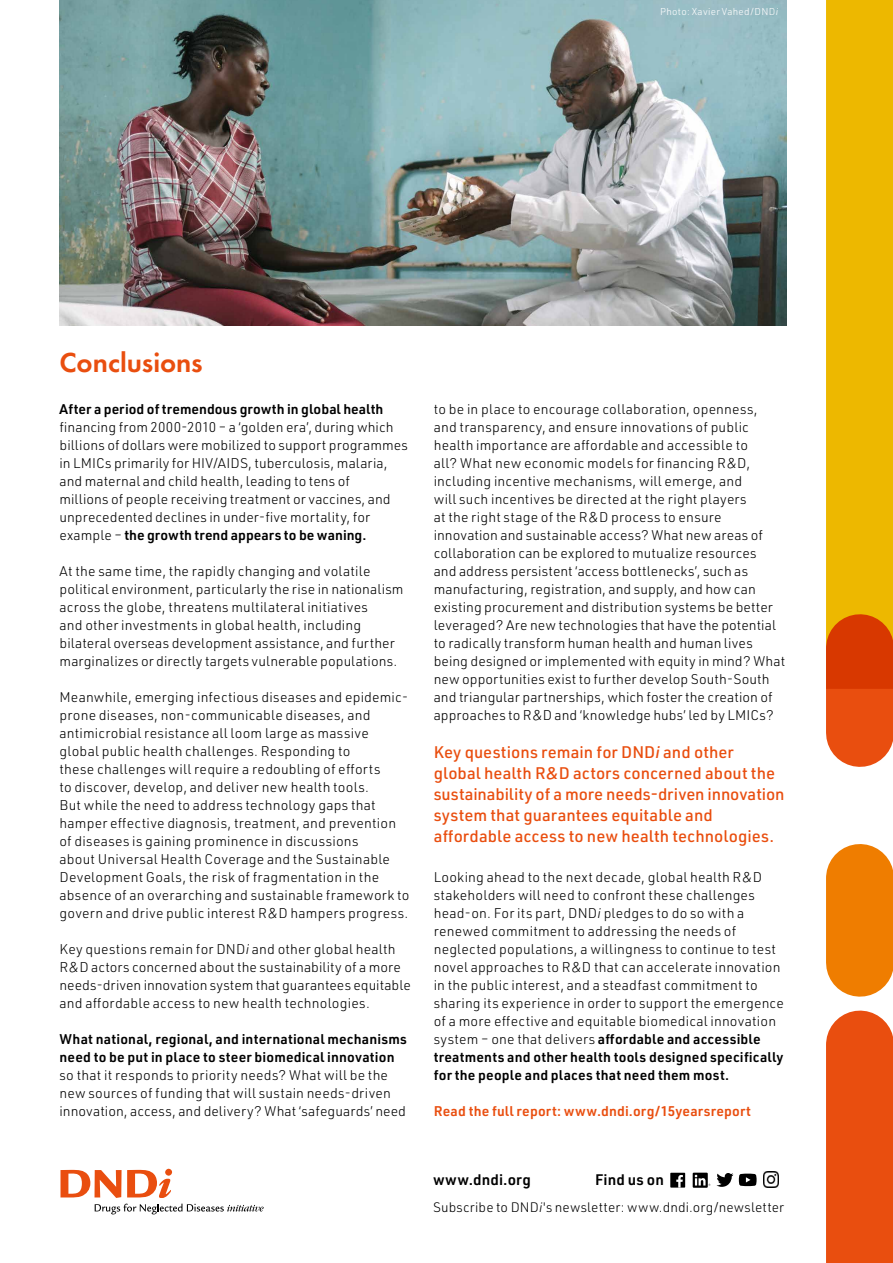
<style>
.page{position:relative;width:893px;height:1263px;background:#fff}
.page>*{position:absolute;margin:0;border:0;box-sizing:border-box;transform-origin:0 0}
.t1{font:600 28.5px "Futura PT";color:#e94e0f}
.t2{font:500 16.5px/21px "URWDIN";letter-spacing:.005em;color:#e94e0f}
.t3{font:600 15px "URWDIN";letter-spacing:.01em;color:#000}
.t4{font:300 13.8px/18px "URWDIN";letter-spacing:.01em;color:#000}
.t5{font:600 13.8px/18px "URWDIN";letter-spacing:.01em;color:#000}
.t6{font:600 13.8px "URWDIN";letter-spacing:.01em;color:#e94e0f}
.t7{font:300 13.5px "URWDIN";letter-spacing:.01em;color:#000}
.t8{font:300 9.75px "URWDIN";letter-spacing:.03em;color:#fff}
.s1{font-style:italic}
.s2{font-weight:600}
</style>
<div class="page">
<div style="left:670px;top:1173px;width:15px;height:14px;background:#000"></div>
<svg style="left:676px;top:1175px;width:7px;height:12px"></svg>
<svg style="left:693px;top:1173px;width:17px;height:15px"></svg>
<svg style="left:716px;top:1173px;width:17px;height:14px"></svg>
<svg style="left:739px;top:1173px;width:18px;height:13px"></svg>
<img style="left:763px;top:1171px;width:16px;height:16px">
<svg style="left:61px;top:1169px;width:203px;height:45px"></svg>
<img style="left:60px;top:0;width:727px;height:325px">
<div style="left:826px;top:1044px;width:67px;height:219px;background:#e94e0f"></div>
<div style="left:826px;top:878px;width:67px;height:85px;background:#ef7d00"></div>
<div style="left:826px;top:21px;width:67px;height:634px;background:#edb800"></div>
<div style="left:826px;top:648px;width:67px;height:85px;background:linear-gradient(to right,#e14308,#e14308)"></div>
<p class="t8" style="left:660px;top:6px;width:120px">Photo: Xavier Vahed/DND<span class="s1">i</span></p>
<h1 class="t1" style="left:60px;top:345px;width:145px">Conclusions</h1>
<p class="t5" style="left:60px;top:400px;width:325px">After a period of tremendous growth in global health</p>
<p class="t4" style="left:60px;top:418px;width:350px">financing from 2000-2010 – a ‘golden era’, during which billions of dollars were mobilized to support programmes in LMICs primarily for HIV/AIDS, tuberculosis, malaria, and maternal and child health, leading to tens of<br>millions of people receiving treatment or vaccines, and unprecedented declines in under-five mortality, for example – <span class="s2">the growth trend appears to be waning.</span></p>
<p class="t4" style="left:60px;top:562px;width:345px">At the same time, the rapidly changing and volatile political environment, particularly the rise in nationalism across the globe, threatens multilateral initiatives<br>and other investments in global health, including bilateral overseas development assistance, and further marginalizes or directly targets vulnerable populations.</p>
<p class="t4" style="left:60px;top:688px;width:352px">Meanwhile, emerging infectious diseases and epidemic&shy;prone diseases, non-communicable diseases, and antimicrobial resistance all loom large as massive global public health challenges. Responding to<br>these challenges will require a redoubling of efforts<br>to discover, develop, and deliver new health tools.<br>But while the need to address technology gaps that hamper effective diagnosis, treatment, and prevention of diseases is gaining prominence in discussions<br>about Universal Health Coverage and the Sustainable Development Goals, the risk of fragmentation in the absence of an overarching and sustainable framework to govern and drive public interest R&amp;D hampers progress.</p>
<p class="t4" style="left:60px;top:940px;width:353px">Key questions remain for DND<span class="s1">i</span> and other global health R&amp;D actors concerned about the sustainability of a more needs-driven innovation system that guarantees equitable and affordable access to new health technologies.</p>
<p class="t5" style="left:60px;top:1030px;width:349px">What national, regional, and international mechanisms need to be put in place to steer biomedical innovation</p>
<p class="t4" style="left:60px;top:1066px;width:348px">so that it responds to priority needs? What will be the new sources of funding that will sustain needs-driven innovation, access, and delivery? What ‘safeguards’ need</p>
<p class="t4" style="left:434px;top:400px;width:353px">to be in place to encourage collaboration, openness,<br>and transparency, and ensure innovations of public health importance are affordable and accessible to<br>all? What new economic models for financing R&amp;D, including incentive mechanisms, will emerge, and<br>will such incentives be directed at the right players<br>at the right stage of the R&amp;D process to ensure innovation and sustainable access? What new areas of collaboration can be explored to mutualize resources<br>and address persistent ‘access bottlenecks’, such as manufacturing, registration, and supply, and how can existing procurement and distribution systems be better leveraged? Are new technologies that have the potential to radically transform human health and human lives being designed or implemented with equity in mind? What new opportunities exist to further develop South-South and triangular partnerships, which foster the creation of approaches to R&amp;D and ‘knowledge hubs’ led by LMICs?</p>
<p class="t2" style="left:434px;top:741px;width:352px">Key questions remain for DND<span class="s1">i</span> and other global health R&amp;D actors concerned about the sustainability of a more needs-driven innovation system that guarantees equitable and affordable access to new health technologies.</p>
<p class="t4" style="left:434px;top:868px;width:352px">Looking ahead to the next decade, global health R&amp;D stakeholders will need to confront these challenges head-on. For its part, DND<span class="s1">i</span> pledges to do so with a renewed commitment to addressing the needs of neglected populations, a willingness to continue to test novel approaches to R&amp;D that can accelerate innovation in the public interest, and a steadfast commitment to sharing its experience in order to support the emergence of a more effective and equitable biomedical innovation system – one that delivers <span class="s2">affordable and accessible treatments and other health tools designed specifically for the people and places that need them most.</span></p>
<p class="t6" style="left:434px;top:1102px;width:319px">Read the full report: www.dndi.org/15yearsreport</p>
<p class="t3" style="left:433px;top:1170px;width:99px">www.dndi.org</p>
<p class="t3" style="left:595px;top:1170px;width:70px">Find us on</p>
<p class="t7" style="left:433px;top:1198px;width:353px">Subscribe to DND<span class="s1">i</span>'s newsletter: www.dndi.org/newsletter</p>
</div>
